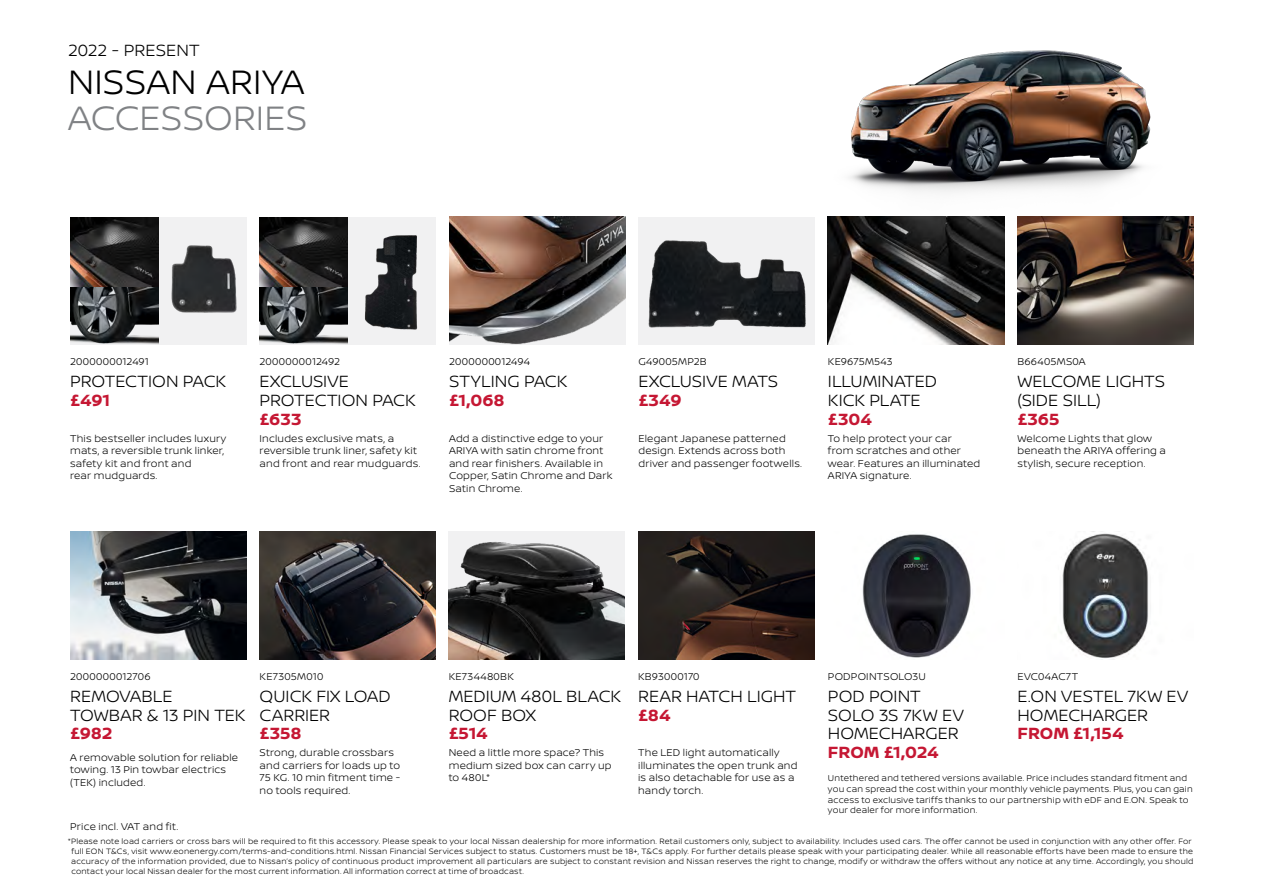
<style>
.page{position:relative;width:1263px;height:893px;background:#fff}
.page>*{position:absolute;margin:0;border:0;box-sizing:border-box;transform-origin:0 0}
.t1{font:300 36px "Nissan Brand";letter-spacing:.005em;color:#000}
.t2{font:300 36px "Nissan Brand";color:#808285}
.t3{font:300 17.25px/18.8px "Nissan Brand";color:#000}
.t4{font:700 17.25px "Nissan Brand";letter-spacing:-.005em;color:#c51733}
.t5{font:300 10.5px/12.6px "Nissan Brand";letter-spacing:.02em;color:#000}
.t6{font:300 9px/10.6px "Nissan Brand";letter-spacing:.02em;color:#000}
.t7{font:300 8.25px/9.9px "Nissan Brand";letter-spacing:.02em;color:#000}
</style>
<div class="page">
<img style="left:814px;top:50px;width:380px;height:184px">
<img style="left:260px;top:531px;width:176px;height:128px">
<img style="left:449px;top:217px;width:176px;height:127px">
<img style="left:1017px;top:217px;width:176px;height:127px">
<img style="left:638px;top:531px;width:176px;height:128px">
<img style="left:1060px;top:531px;width:88px;height:128px">
<img style="left:70px;top:531px;width:176px;height:128px">
<div style="left:638px;top:217px;width:176px;height:127px;background:#f1f1f2"></div>
<img style="left:648px;top:240px;width:158px;height:88px">
<img style="left:828px;top:217px;width:176px;height:127px">
<img style="left:449px;top:531px;width:176px;height:128px">
<img style="left:862px;top:534px;width:109px;height:124px">
<div style="left:70px;top:217px;width:176px;height:128px;background:#f1f1f2"></div>
<img style="left:70px;top:217px;width:88px;height:127px">
<img style="left:158px;top:241px;width:79px;height:75px">
<div style="left:260px;top:217px;width:176px;height:128px;background:#f1f1f2"></div>
<img style="left:260px;top:217px;width:88px;height:127px">
<img style="left:364px;top:235px;width:54px;height:95px">
<h2 class="t3" style="left:68px;top:40px;width:133px">2022 - PRESENT</h2>
<h1 class="t1" style="left:68px;top:56px;width:238px">NISSAN ARIYA</h1>
<h1 class="t2" style="left:68px;top:92px;width:241px">ACCESSORIES</h1>
<p class="t5" style="left:70px;top:355px;width:80px">2000000012491</p>
<h2 class="t3" style="left:70px;top:371px;width:157px">PROTECTION PACK</h2>
<h2 class="t4" style="left:70px;top:388px;width:42px">£491</h2>
<p class="t5" style="left:70px;top:431px;width:158px">This bestseller includes luxury mats, a reversible trunk linker, safety kit and front and<br>rear mudguards.</p>
<p class="t5" style="left:260px;top:355px;width:82px">2000000012492</p>
<h2 class="t3" style="left:260px;top:371px;width:157px">EXCLUSIVE<br>PROTECTION PACK</h2>
<h2 class="t4" style="left:260px;top:406px;width:44px">£633</h2>
<p class="t5" style="left:260px;top:431px;width:163px">Includes exclusive mats, a reversible trunk liner, safety kit and front and rear mudguards.</p>
<p class="t5" style="left:449px;top:355px;width:82px">2000000012494</p>
<h2 class="t3" style="left:449px;top:371px;width:120px">STYLING PACK</h2>
<h2 class="t4" style="left:449px;top:388px;width:57px">£1,068</h2>
<p class="t5" style="left:449px;top:431px;width:165px">Add a distinctive edge to your<br>ARIYA with satin chrome front and rear finishers. Available in<br>Copper, Satin Chrome and Dark<br>Satin Chrome.</p>
<p class="t5" style="left:638px;top:355px;width:70px">G49005MP2B</p>
<h2 class="t3" style="left:638px;top:371px;width:141px">EXCLUSIVE MATS</h2>
<h2 class="t4" style="left:638px;top:388px;width:45px">£349</h2>
<p class="t5" style="left:638px;top:431px;width:165px">Elegant Japanese patterned design. Extends across both driver and passenger footwells.</p>
<p class="t5" style="left:828px;top:355px;width:66px">KE9675M543</p>
<h2 class="t3" style="left:828px;top:371px;width:111px">ILLUMINATED<br>KICK PLATE</h2>
<h2 class="t4" style="left:828px;top:406px;width:45px">£304</h2>
<p class="t5" style="left:828px;top:431px;width:154px">To help protect your car<br>from scratches and other wear. Features an illuminated<br>ARIYA signature.</p>
<p class="t5" style="left:1017px;top:355px;width:70px">B66405MS0A</p>
<h2 class="t3" style="left:1017px;top:371px;width:149px">WELCOME LIGHTS (SIDE SILL)</h2>
<h2 class="t4" style="left:1017px;top:406px;width:44px">£365</h2>
<p class="t5" style="left:1017px;top:431px;width:150px">Welcome Lights that glow beneath the ARIYA offering a stylish, secure reception.</p>
<p class="t5" style="left:70px;top:669px;width:82px">2000000012706</p>
<h2 class="t3" style="left:70px;top:686px;width:177px">REMOVABLE<br>TOWBAR &amp; 13 PIN TEK</h2>
<h2 class="t4" style="left:70px;top:721px;width:44px">£982</h2>
<p class="t5" style="left:70px;top:750px;width:170px">A removable solution for reliable towing. 13 Pin towbar electrics (TEK) included.</p>
<p class="t5" style="left:260px;top:669px;width:65px">KE7305M010</p>
<h2 class="t3" style="left:260px;top:686px;width:133px">QUICK FIX LOAD<br>CARRIER</h2>
<h2 class="t4" style="left:260px;top:721px;width:44px">£358</h2>
<p class="t5" style="left:260px;top:746px;width:142px">Strong, durable crossbars and carriers for loads up to<br>75 KG. 10 min fitment time - no tools required.</p>
<p class="t5" style="left:449px;top:669px;width:67px">KE734480BK</p>
<h2 class="t3" style="left:449px;top:686px;width:174px">MEDIUM 480L BLACK<br>ROOF BOX</h2>
<h2 class="t4" style="left:449px;top:721px;width:40px">£514</h2>
<p class="t5" style="left:449px;top:746px;width:164px">Need a little more space? This medium sized box can carry up to 480L*</p>
<p class="t5" style="left:638px;top:669px;width:63px">KB93000170</p>
<h2 class="t3" style="left:638px;top:686px;width:159px">REAR HATCH LIGHT</h2>
<h2 class="t4" style="left:638px;top:702px;width:34px">£84</h2>
<p class="t5" style="left:638px;top:746px;width:161px">The LED light automatically illuminates the open trunk and is also detachable for use as a handy torch.</p>
<p class="t5" style="left:828px;top:669px;width:99px">PODPOINTSOLO3U</p>
<h2 class="t3" style="left:828px;top:686px;width:137px">POD POINT<br>SOLO 3S 7KW EV<br>HOMECHARGER</h2>
<h2 class="t4" style="left:828px;top:740px;width:112px">FROM £1,024</h2>
<p class="t5" style="left:1017px;top:669px;width:62px">EVC04AC7T</p>
<h2 class="t3" style="left:1017px;top:686px;width:172px">E.ON VESTEL 7KW EV<br>HOMECHARGER</h2>
<h2 class="t4" style="left:1017px;top:721px;width:108px">FROM £1,154</h2>
<p class="t6" style="left:828px;top:772px;width:366px">Untethered and tethered versions available. Price includes standard fitment and you can spread the cost within your monthly vehicle payments. Plus, you can gain access to exclusive tariffs thanks to our partnership with eDF and E.ON. Speak to your dealer for more information.</p>
<p class="t5" style="left:70px;top:819px;width:109px">Price incl. VAT and fit.</p>
<p class="t7" style="left:71px;top:836px;width:1123px;text-indent:-3px">*Please note load carriers or cross bars will be required to fit this accessory. Please speak to your local Nissan dealership for more information. Retail customers only, subject to availability. Includes used cars. The offer cannot be used in conjunction with any other offer. For full EON T&amp;Cs, visit www.eonenergy.com/terms-and-conditions.html. Nissan Financial Services subject to status. Customers must be 18+, T&amp;Cs apply. For further details please speak with your participating dealer. While all reasonable efforts have been made to ensure the accuracy of the information provided, due to Nissan’s policy of continuous product improvement all particulars are subject to constant revision and Nissan reserves the right to change, modify or withdraw the offers without any notice at any time. Accordingly, you should contact your local Nissan dealer for the most current information. All information correct at time of broadcast.</p>
</div>
